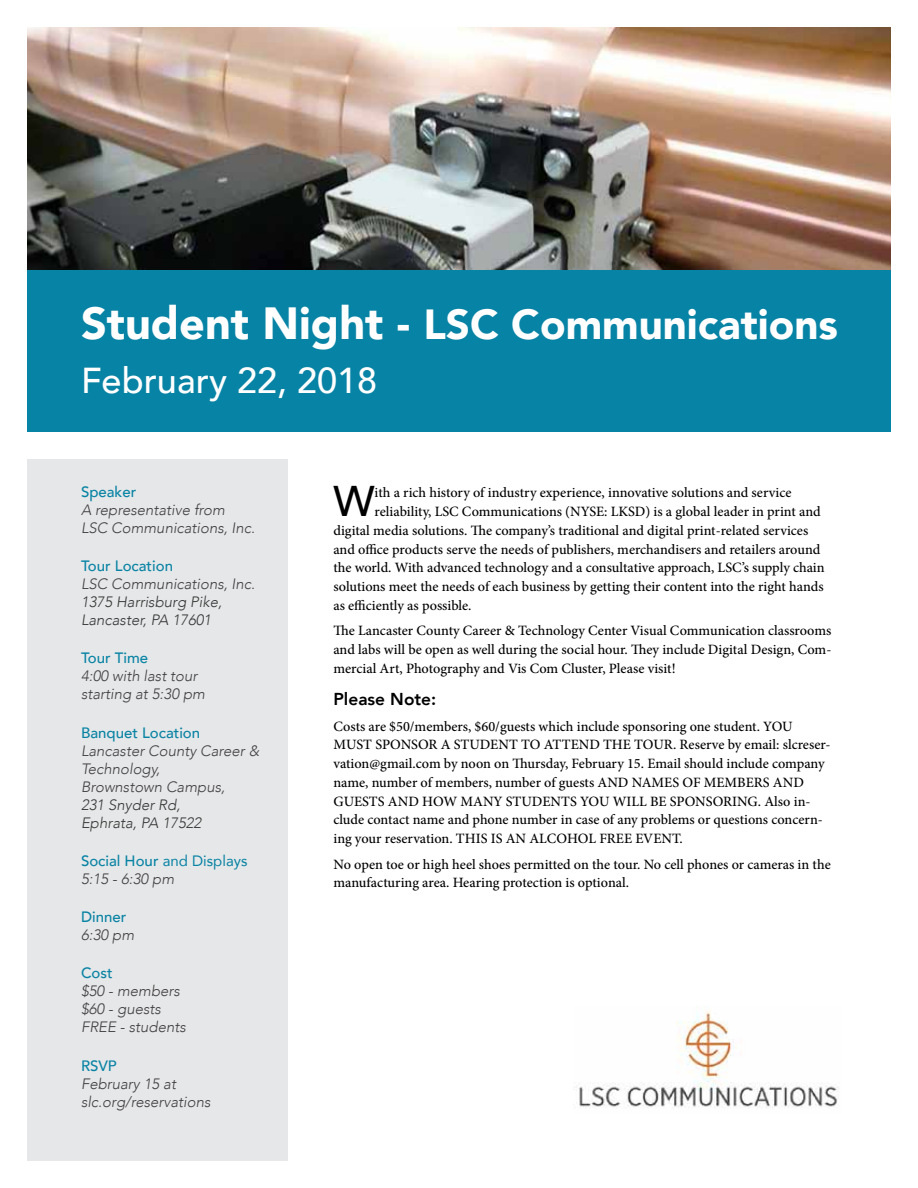
<style>
.page{position:relative;width:918px;height:1188px;background:#fff}
.page>*{position:absolute;margin:0;border:0;box-sizing:border-box;transform-origin:0 0}
.t1{font:500 42.9px "Avenir";color:#000}
.t2{font:900 42px "Avenir";color:#fff}
.t3{font:500 36px "Avenir";color:#fff}
.t4{font:800 17.25px "Avenir";color:#000}
.t5{font:italic 300 15px/18px "Avenir";color:#414042}
.t6{font:italic 300 15px/18px "Avenir";color:#383838}
.t7{font:500 15px "Avenir";color:#0783a5}
.t8{font:15px/18px "Avenir";color:#0783a5}
.t9{font:500 14.25px/18.8px "Minion Pro";color:#000}
.s1{font-size:45px}
.s2{font-weight:500}
.s3{font-weight:300;font-style:italic;color:#414042}
</style>
<div class="page">
<img style="left:27px;top:27px;width:864px;height:243px">
<div style="left:27px;top:270px;width:864px;height:162px;background:#0783a5"></div>
<div style="left:27px;top:459px;width:261px;height:702px;background:#e6e7e8"></div>
<img style="left:573px;top:1010px;width:265px;height:98px">
<h2 class="t2" style="left:81px;top:289px;width:758px"><span class="s1">Student Night -</span> LSC Communications</h2>
<h3 class="t3" style="left:81px;top:350px;width:298px">February 22, 2018</h3>
<p class="t7" style="left:81px;top:479px;width:57px">Speaker</p>
<p class="t5" style="left:81px;top:501px;width:176px">A representative from<br>LSC Communications, Inc.</p>
<p class="t7" style="left:81px;top:553px;width:94px">Tour Location</p>
<p class="t5" style="left:81px;top:575px;width:176px">LSC Communications, Inc.</p>
<p class="t6" style="left:81px;top:593px;width:142px">1375 Harrisburg Pike,<br>Lancaster, PA 17601</p>
<p class="t7" style="left:81px;top:645px;width:69px">Tour Time</p>
<p class="t5" style="left:81px;top:667px;width:126px">4:00 with last tour starting at 5:30 pm</p>
<p class="t7" style="left:81px;top:719px;width:121px">Banquet Location</p>
<p class="t5" style="left:81px;top:742px;width:180px">Lancaster County Career &amp;<br>Technology,<br>Brownstown Campus,</p>
<p class="t6" style="left:81px;top:796px;width:122px">231 Snyder Rd,<br>Ephrata, PA 17522</p>
<p class="t8" style="left:81px;top:851px;width:168px"><span class="s2">Social Hour</span> and Displays<br><span class="s3">5:15 - 6:30 pm</span></p>
<p class="t7" style="left:81px;top:904px;width:47px">Dinner</p>
<p class="t5" style="left:81px;top:926px;width:55px">6:30 pm</p>
<p class="t7" style="left:81px;top:960px;width:33px">Cost</p>
<p class="t5" style="left:81px;top:982px;width:106px">$50 - members $60 - guests<br>FREE - students</p>
<p class="t7" style="left:81px;top:1052px;width:37px">RSVP</p>
<p class="t5" style="left:81px;top:1075px;width:131px">February 15 at slc.org/reservations</p>
<h1 class="t1" style="left:333px;top:464px;width:43px">W</h1>
<p class="t9" style="left:375px;top:484px;width:418px">ith a rich history of industry experience, innovative solutions and service</p>
<p class="t9" style="left:375px;top:502px;width:448px">reliability, LSC Communications (NYSE: LKSD) is a global leader in print and</p>
<p class="t9" style="left:333px;top:521px;width:476px">digital media solutions. The company’s traditional and digital print-related services</p>
<p class="t9" style="left:333px;top:540px;width:489px">and office products serve the needs of publishers, merchandisers and retailers around</p>
<p class="t9" style="left:333px;top:559px;width:493px">the world. With advanced technology and a consultative approach, LSC’s supply chain</p>
<p class="t9" style="left:333px;top:577px;width:492px">solutions meet the needs of each business by getting their content into the right hands</p>
<p class="t9" style="left:333px;top:596px;width:140px">as efficiently as possible.</p>
<p class="t9" style="left:333px;top:622px;width:499px;text-align:justify">The Lancaster County Career &amp; Technology Center Visual Communication classrooms and labs will be open as well during the social hour. They include Digital Design, Com&shy;mercial Art, Photography and Vis Com Cluster, Please visit!</p>
<p class="t4" style="left:333px;top:686px;width:104px">Please Note:</p>
<p class="t9" style="left:333px;top:717px;width:499px">Costs are $50/members, $60/guests which include sponsoring one student. YOU MUST SPONSOR A STUDENT TO ATTEND THE TOUR. Reserve by email: slcreser&shy;vation@gmail.com by noon on Thursday, February 15. Email should include company name, number of members, number of guests AND NAMES OF MEMBERS AND GUESTS AND HOW MANY STUDENTS YOU WILL BE SPONSORING. Also in&shy;clude contact name and phone number in case of any problems or questions concern&shy;ing your reservation. THIS IS AN ALCOHOL FREE EVENT.</p>
<p class="t9" style="left:333px;top:855px;width:499px">No open toe or high heel shoes permitted on the tour. No cell phones or cameras in the manufacturing area. Hearing protection is optional.</p>
</div>
